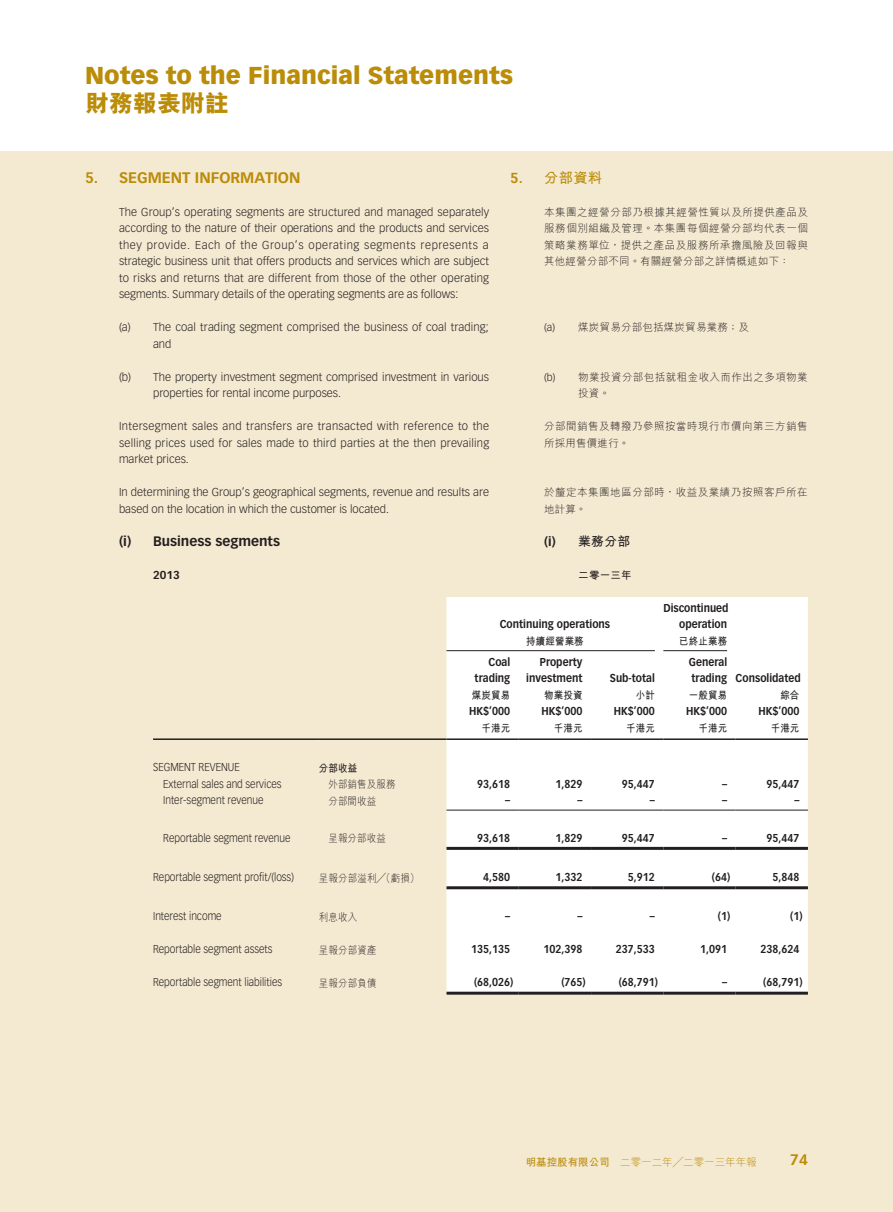
<style>
.page{position:relative;width:893px;height:1212px;background:#fff}
.page>*{position:absolute;margin:0;border:0;box-sizing:border-box;transform-origin:0 0}
.t1{font:900 24px "Vectora LT Std";color:#bb8c07}
.t2{font:800 24px "M Hei HK";color:#bb8c07}
.t3{font:700 15px "Vectora LT Std";color:#bb8c07}
.t4{font:700 14.25px "M Hei HK";color:#bb8c07}
.t5{font:700 13.5px "Vectora LT Std";color:#231f20}
.t6{font:700 12.75px "M Hei HK";color:#231f20}
.t7{font:300 11.25px/16.5px "Vectora LT Std";color:#231f20}
.t8{font:700 11.25px/16.5px "Vectora LT Std";color:#231f20;text-align:right;scale:.9 1}
.t9{font:300 11.25px "Vectora LT Std";color:#231f20;scale:.9 1}
.t10{font:700 11.25px "Vectora LT Std";color:#231f20}
.t11{font:300 10.5px/16.5px "M Hei HK";letter-spacing:.045em;color:#231f20}
.t12{font:700 10.5px "M Hei HK";letter-spacing:.02em;color:#231f20;scale:.9 1}
.t13{font:300 10.5px "M Hei HK";letter-spacing:.045em;color:#231f20;scale:.9 1}
.t14{font:300 10.5px "M Hei HK";color:#bb8c07}
.t15{font:300 10.5px "M Hei HK";letter-spacing:.02em;color:#231f20}
.t16{font:300 10.5px "M Hei HK";letter-spacing:.02em;color:#231f20;scale:.9 1}
.t17{font:700 10.5px "M Hei HK";letter-spacing:.02em;color:#231f20}
.s1{font-family:"Vectora LT Std"}
.s2{font-weight:700}
</style>
<div class="page">
<div style="left:0;top:151px;width:893px;height:1061px;background:#f4e9d1"></div>
<div style="left:446px;top:597px;width:362px;height:395px;background:#fff"></div>
<hr style="left:446px;top:650px;width:209px;height:1px;background:#231f20">
<hr style="left:663px;top:650px;width:64px;height:1px;background:#231f20">
<hr style="left:153px;top:738px;width:166px;height:2px;background:#231f20">
<hr style="left:319px;top:738px;width:127px;height:2px;background:#231f20">
<hr style="left:446px;top:738px;width:73px;height:2px;background:#231f20">
<hr style="left:519px;top:738px;width:72px;height:2px;background:#231f20">
<hr style="left:591px;top:738px;width:72px;height:2px;background:#231f20">
<hr style="left:663px;top:738px;width:73px;height:2px;background:#231f20">
<hr style="left:736px;top:738px;width:72px;height:2px;background:#231f20">
<hr style="left:446px;top:810px;width:73px;height:1px;background:#231f20">
<hr style="left:519px;top:810px;width:72px;height:1px;background:#231f20">
<hr style="left:591px;top:810px;width:72px;height:1px;background:#231f20">
<hr style="left:663px;top:810px;width:73px;height:1px;background:#231f20">
<hr style="left:736px;top:810px;width:72px;height:1px;background:#231f20">
<hr style="left:446px;top:847px;width:73px;height:3px;background:#231f20">
<hr style="left:519px;top:847px;width:72px;height:3px;background:#231f20">
<hr style="left:591px;top:847px;width:72px;height:3px;background:#231f20">
<hr style="left:663px;top:847px;width:73px;height:3px;background:#231f20">
<hr style="left:736px;top:847px;width:72px;height:3px;background:#231f20">
<hr style="left:446px;top:886px;width:73px;height:3px;background:#231f20">
<hr style="left:519px;top:886px;width:72px;height:3px;background:#231f20">
<hr style="left:591px;top:886px;width:72px;height:3px;background:#231f20">
<hr style="left:663px;top:886px;width:73px;height:3px;background:#231f20">
<hr style="left:736px;top:886px;width:72px;height:3px;background:#231f20">
<hr style="left:446px;top:992px;width:73px;height:3px;background:#231f20">
<hr style="left:519px;top:992px;width:72px;height:3px;background:#231f20">
<hr style="left:591px;top:992px;width:72px;height:3px;background:#231f20">
<hr style="left:663px;top:992px;width:73px;height:3px;background:#231f20">
<hr style="left:736px;top:992px;width:72px;height:3px;background:#231f20">
<h1 class="t1" style="left:85px;top:60px;width:430px">Notes to the Financial Statements</h1>
<h1 class="t2" style="left:85px;top:91px;width:145px">財務報表附註</h1>
<h2 class="t3" style="left:85px;top:168px;width:217px">5. SEGMENT INFORMATION</h2>
<p class="t7" style="left:119px;top:203px;width:372px;text-align:justify">The Group’s operating segments are structured and managed separately according to the nature of their operations and the products and services they provide. Each of the Group’s operating segments represents a strategic business unit that offers products and services which are subject to risks and returns that are different from those of the other operating segments. Summary details of the operating segments are as follows:</p>
<p class="t7" style="left:153px;top:319px;width:337px;text-indent:-34px">(a) The coal trading segment comprised the business of coal trading; and</p>
<p class="t7" style="left:153px;top:368px;width:338px;text-indent:-34px">(b) The property investment segment comprised investment in various properties for rental income purposes.</p>
<p class="t7" style="left:119px;top:418px;width:372px;text-align:justify">Intersegment sales and transfers are transacted with reference to the selling prices used for sales made to third parties at the then prevailing market prices.</p>
<p class="t7" style="left:119px;top:484px;width:371px">In determining the Group’s geographical segments, revenue and results are based on the location in which the customer is located.</p>
<p class="t5" style="left:119px;top:533px;width:163px">(i) Business segments</p>
<p class="t10" style="left:153px;top:568px;width:28px">2013</p>
<p class="t4" style="left:510px;top:167px;width:93px"><span class="s1">5.</span> 分部資料</p>
<p class="t11" style="left:544px;top:204px;width:265px;text-align:justify">本集團之經營分部乃根據其經營性質以及所提供產品及服務個別組織及管理。本集團每個經營分部均代表一個策略業務單位，提供之產品及服務所承擔風險及回報與其他經營分部不同。有關經營分部之詳情概述如下：</p>
<p class="t15" style="left:544px;top:322px;width:206px"><span class="s1">(a)</span> 煤炭貿易分部包括煤炭貿易業務；及</p>
<p class="t11" style="left:578px;top:369px;width:231px;text-indent:-34px"><span class="s1">(b)</span> 物業投資分部包括就租金收入而作出之多項物業投資。</p>
<p class="t11" style="left:544px;top:418px;width:265px">分部間銷售及轉撥乃參照按當時現行市價向第三方銷售所採用售價進行。</p>
<p class="t11" style="left:544px;top:484px;width:265px">於釐定本集團地區分部時，收益及業績乃按照客戶所在地計算。</p>
<p class="t6" style="left:544px;top:532px;width:87px"><span class="s1">(i)</span> 業務分部</p>
<p class="t17" style="left:578px;top:567px;width:55px">二零一三年</p>
<p class="t8" style="left:500px;top:616px;width:124px">Continuing operations</p>
<p class="t8" style="left:663px;top:599px;width:74px">Discontinued operation</p>
<p class="t12" style="left:526px;top:634px;width:66px">持續經營業務</p>
<p class="t12" style="left:679px;top:634px;width:55px">已終止業務</p>
<p class="t8" style="left:475px;top:653px;width:41px">Coal trading</p>
<p class="t8" style="left:526px;top:653px;width:64px">Property investment</p>
<p class="t8" style="left:610px;top:670px;width:52px">Sub-total</p>
<p class="t8" style="left:689px;top:653px;width:126px;text-align:left">General<br>trading Consolidated</p>
<p class="t12" style="left:472px;top:688px;width:44px">煤炭貿易</p>
<p class="t12" style="left:544px;top:688px;width:44px">物業投資</p>
<p class="t12" style="left:636px;top:688px;width:23px">小計</p>
<p class="t12" style="left:689px;top:688px;width:44px">一般貿易</p>
<p class="t12" style="left:780px;top:688px;width:23px">綜合</p>
<p class="t8" style="left:469px;top:703px;width:47px">HK$’000</p>
<p class="t8" style="left:541px;top:703px;width:47px">HK$’000</p>
<p class="t8" style="left:614px;top:703px;width:47px">HK$’000</p>
<p class="t8" style="left:686px;top:703px;width:47px">HK$’000</p>
<p class="t8" style="left:758px;top:703px;width:47px">HK$’000</p>
<p class="t12" style="left:482px;top:721px;width:33px">千港元</p>
<p class="t12" style="left:554px;top:721px;width:33px">千港元</p>
<p class="t12" style="left:626px;top:721px;width:33px">千港元</p>
<p class="t12" style="left:698px;top:721px;width:33px">千港元</p>
<p class="t12" style="left:771px;top:721px;width:33px">千港元</p>
<p class="t9" style="left:153px;top:760px;width:98px">SEGMENT REVENUE</p>
<p class="t12" style="left:319px;top:760px;width:44px">分部收益</p>
<p class="t9" style="left:163px;top:777px;width:133px">External sales and services</p>
<p class="t16" style="left:328px;top:779px;width:76px">外部銷售及服務</p>
<p class="t8" style="left:477px;top:775px;width:38px">93,618</p>
<p class="t8" style="left:556px;top:775px;width:31px">1,829</p>
<p class="t8" style="left:622px;top:775px;width:38px">95,447</p>
<p class="t8" style="left:722px;top:775px;width:7px">–</p>
<p class="t8" style="left:766px;top:775px;width:38px">95,447</p>
<p class="t9" style="left:163px;top:793px;width:113px">Inter-segment revenue</p>
<p class="t13" style="left:328px;top:795px;width:55px">分部間收益</p>
<p class="t8" style="left:505px;top:792px;width:7px">–</p>
<p class="t8" style="left:577px;top:792px;width:7px">–</p>
<p class="t8" style="left:650px;top:792px;width:7px">–</p>
<p class="t8" style="left:722px;top:792px;width:7px">–</p>
<p class="t8" style="left:794px;top:792px;width:7px">–</p>
<p class="t9" style="left:163px;top:831px;width:143px">Reportable segment revenue</p>
<p class="t13" style="left:328px;top:833px;width:66px">呈報分部收益</p>
<p class="t8" style="left:477px;top:829px;width:38px">93,618</p>
<p class="t8" style="left:556px;top:829px;width:31px">1,829</p>
<p class="t8" style="left:622px;top:829px;width:38px">95,447</p>
<p class="t8" style="left:722px;top:829px;width:7px">–</p>
<p class="t8" style="left:766px;top:829px;width:38px">95,447</p>
<p class="t9" style="left:153px;top:870px;width:158px">Reportable segment profit/(loss)</p>
<p class="t16" style="left:319px;top:872px;width:113px">呈報分部溢利╱（虧損）</p>
<p class="t8" style="left:483px;top:869px;width:31px">4,580</p>
<p class="t8" style="left:556px;top:869px;width:31px">1,332</p>
<p class="t8" style="left:628px;top:869px;width:31px">5,912</p>
<p class="t8" style="left:712px;top:869px;width:22px">(64)</p>
<p class="t8" style="left:772px;top:869px;width:31px">5,848</p>
<p class="t9" style="left:153px;top:910px;width:78px">Interest income</p>
<p class="t13" style="left:319px;top:912px;width:44px">利息收入</p>
<p class="t8" style="left:505px;top:908px;width:7px">–</p>
<p class="t8" style="left:577px;top:908px;width:7px">–</p>
<p class="t8" style="left:650px;top:908px;width:7px">–</p>
<p class="t8" style="left:718px;top:908px;width:15px">(1)</p>
<p class="t8" style="left:790px;top:908px;width:15px">(1)</p>
<p class="t9" style="left:153px;top:943px;width:134px">Reportable segment assets</p>
<p class="t13" style="left:319px;top:945px;width:66px">呈報分部資產</p>
<p class="t8" style="left:471px;top:941px;width:45px">135,135</p>
<p class="t8" style="left:544px;top:941px;width:45px">102,398</p>
<p class="t8" style="left:616px;top:941px;width:45px">237,533</p>
<p class="t8" style="left:700px;top:941px;width:31px">1,091</p>
<p class="t8" style="left:760px;top:941px;width:45px">238,624</p>
<p class="t9" style="left:153px;top:976px;width:145px">Reportable segment liabilities</p>
<p class="t13" style="left:319px;top:978px;width:66px">呈報分部負債</p>
<p class="t8" style="left:474px;top:974px;width:45px">(68,026)</p>
<p class="t8" style="left:561px;top:974px;width:29px">(765)</p>
<p class="t8" style="left:619px;top:974px;width:45px">(68,791)</p>
<p class="t8" style="left:722px;top:974px;width:7px">–</p>
<p class="t8" style="left:763px;top:974px;width:45px">(68,791)</p>
<p class="t14" style="left:526px;top:1156px;width:232px"><span class="s2">明基控股有限公司</span>　二零一二年╱二零一三年年報</p>
<h2 class="t3" style="left:790px;top:1151px;width:19px">74</h2>
</div>
